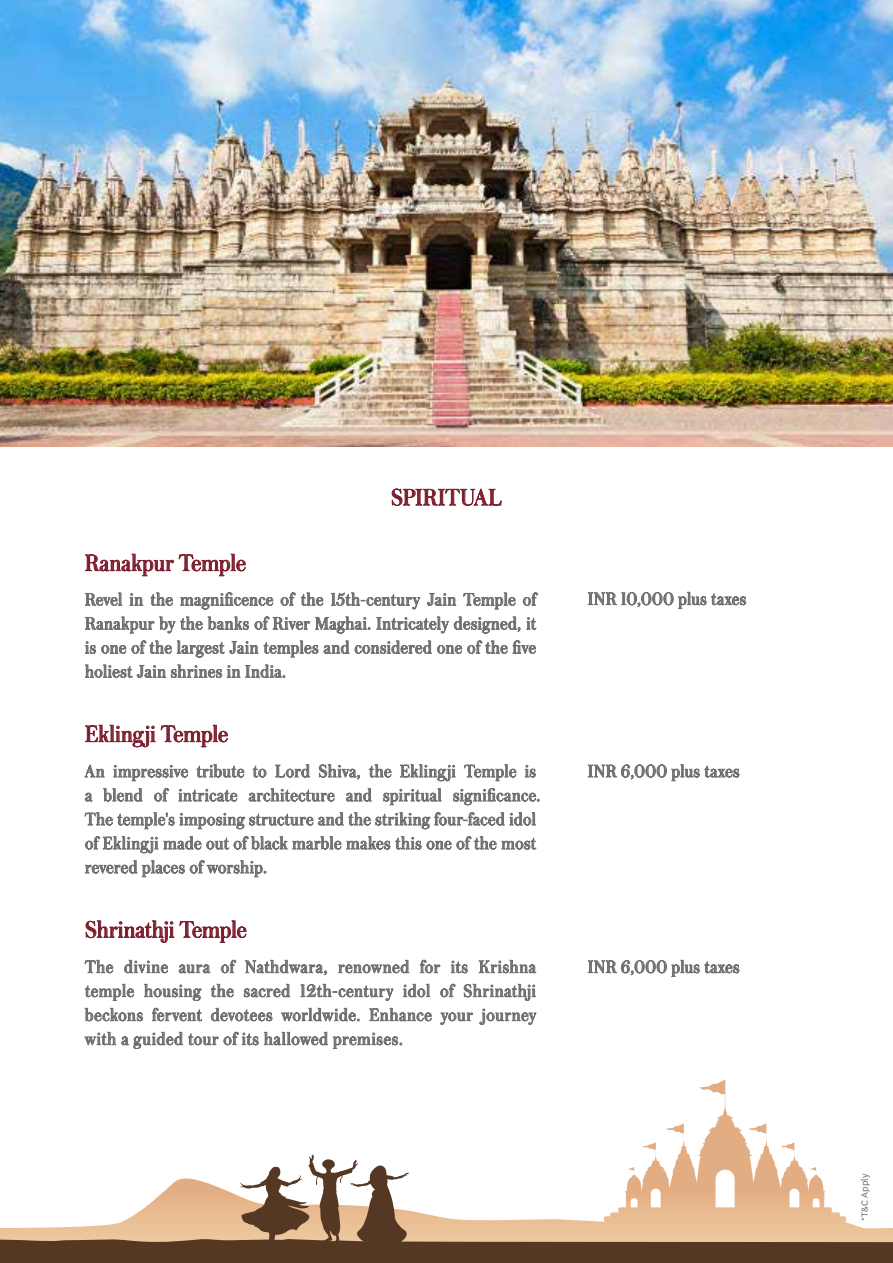
<style>
.page{position:relative;width:893px;height:1263px;background:#fff}
.page>*{position:absolute;margin:0;border:0;box-sizing:border-box;transform-origin:0 0}
.t1{font:24px "Austin Hairline";letter-spacing:.01em;color:#7c1e2e}
.t2{font:18px/24px "Austin Hairline";letter-spacing:.035em;color:#6d6e71;text-align:justify}
.t3{font:10.5px "National";letter-spacing:.015em;color:#6d6e71}
</style>
<div class="page">
<svg style="left:642px;top:1080px;width:83px;height:74px"></svg>
<svg style="left:0;top:1154px;width:893px;height:109px"></svg>
<img style="left:0;top:0;width:893px;height:446px">
<svg style="left:392px;top:489px;width:109px;height:17px"></svg>
<svg style="left:85px;top:554px;width:161px;height:22px"></svg>
<svg style="left:85px;top:593px;width:37px;height:13px"></svg>
<svg style="left:130px;top:593px;width:13px;height:12px"></svg>
<svg style="left:151px;top:593px;width:22px;height:13px"></svg>
<svg style="left:180px;top:593px;width:93px;height:16px"></svg>
<svg style="left:281px;top:593px;width:14px;height:13px"></svg>
<svg style="left:301px;top:593px;width:22px;height:13px"></svg>
<svg style="left:331px;top:592px;width:89px;height:17px"></svg>
<svg style="left:427px;top:593px;width:29px;height:13px"></svg>
<svg style="left:463px;top:593px;width:52px;height:16px"></svg>
<svg style="left:523px;top:593px;width:15px;height:13px"></svg>
<svg style="left:85px;top:617px;width:117px;height:16px"></svg>
<svg style="left:208px;top:617px;width:41px;height:13px"></svg>
<svg style="left:255px;top:617px;width:115px;height:16px"></svg>
<svg style="left:377px;top:617px;width:143px;height:16px"></svg>
<svg style="left:527px;top:617px;width:9px;height:13px"></svg>
<svg style="left:85px;top:641px;width:41px;height:13px"></svg>
<svg style="left:132px;top:641px;width:92px;height:16px"></svg>
<svg style="left:230px;top:641px;width:28px;height:13px"></svg>
<svg style="left:264px;top:641px;width:54px;height:16px"></svg>
<svg style="left:324px;top:641px;width:25px;height:13px"></svg>
<svg style="left:355px;top:641px;width:152px;height:13px"></svg>
<svg style="left:513px;top:641px;width:23px;height:13px"></svg>
<svg style="left:85px;top:665px;width:200px;height:13px"></svg>
<svg style="left:588px;top:592px;width:158px;height:17px"></svg>
<svg style="left:85px;top:725px;width:70px;height:22px"></svg>
<svg style="left:161px;top:725px;width:67px;height:22px"></svg>
<svg style="left:85px;top:764px;width:454px;height:41px"></svg>
<svg style="left:85px;top:812px;width:89px;height:17px"></svg>
<svg style="left:180px;top:812px;width:190px;height:17px"></svg>
<svg style="left:376px;top:812px;width:160px;height:17px"></svg>
<svg style="left:85px;top:836px;width:73px;height:17px"></svg>
<svg style="left:164px;top:836px;width:257px;height:13px"></svg>
<svg style="left:427px;top:841px;width:24px;height:8px"></svg>
<svg style="left:457px;top:836px;width:39px;height:13px"></svg>
<svg style="left:502px;top:837px;width:34px;height:12px"></svg>
<svg style="left:85px;top:860px;width:181px;height:17px"></svg>
<svg style="left:588px;top:764px;width:151px;height:17px"></svg>
<svg style="left:86px;top:921px;width:88px;height:22px"></svg>
<svg style="left:180px;top:921px;width:66px;height:22px"></svg>
<svg style="left:85px;top:960px;width:28px;height:13px"></svg>
<svg style="left:124px;top:960px;width:44px;height:13px"></svg>
<svg style="left:179px;top:965px;width:31px;height:8px"></svg>
<svg style="left:221px;top:960px;width:15px;height:13px"></svg>
<svg style="left:245px;top:960px;width:82px;height:15px"></svg>
<svg style="left:338px;top:960px;width:71px;height:13px"></svg>
<svg style="left:420px;top:960px;width:20px;height:13px"></svg>
<svg style="left:451px;top:961px;width:17px;height:12px"></svg>
<svg style="left:479px;top:960px;width:57px;height:13px"></svg>
<svg style="left:85px;top:984px;width:49px;height:17px"></svg>
<svg style="left:144px;top:984px;width:57px;height:17px"></svg>
<svg style="left:211px;top:984px;width:22px;height:13px"></svg>
<svg style="left:244px;top:984px;width:46px;height:13px"></svg>
<svg style="left:301px;top:984px;width:92px;height:17px"></svg>
<svg style="left:403px;top:984px;width:27px;height:13px"></svg>
<svg style="left:85px;top:1008px;width:58px;height:13px"></svg>
<svg style="left:152px;top:1008px;width:50px;height:13px"></svg>
<svg style="left:211px;top:1008px;width:61px;height:13px"></svg>
<svg style="left:281px;top:1008px;width:78px;height:13px"></svg>
<svg style="left:370px;top:1008px;width:61px;height:13px"></svg>
<svg style="left:440px;top:983px;width:96px;height:42px"></svg>
<svg style="left:85px;top:1032px;width:31px;height:13px"></svg>
<svg style="left:122px;top:1032px;width:96px;height:17px"></svg>
<svg style="left:224px;top:1032px;width:34px;height:13px"></svg>
<svg style="left:264px;top:1032px;width:138px;height:17px"></svg>
<svg style="left:588px;top:960px;width:151px;height:17px"></svg>
<h1 class="t1" style="left:391px;top:481px;width:112px">SPIRITUAL</h1>
<h1 class="t1" style="left:85px;top:547px;width:162px">Ranakpur Temple</h1>
<p class="t2" style="left:85px;top:587px;width:452px">Revel in the magnificence of the 15th-century Jain Temple of Ranakpur by the banks of River Maghai. Intricately designed, it is one of the largest Jain temples and considered one of the five holiest Jain shrines in India.</p>
<p class="t2" style="left:588px;top:586px;width:160px">INR 10,000 plus taxes</p>
<h1 class="t1" style="left:85px;top:718px;width:144px">Eklingji Temple</h1>
<p class="t2" style="left:85px;top:759px;width:456px;text-align:left">An impressive tribute to Lord Shiva, the Eklingji Temple is a blend of intricate architecture and spiritual significance.<br>The temple's imposing structure and the striking four-faced idol of Eklingji made out of black marble makes this one of the most revered places of worship.</p>
<p class="t2" style="left:588px;top:759px;width:153px">INR 6,000 plus taxes</p>
<h1 class="t1" style="left:85px;top:913px;width:163px">Shrinathji Temple</h1>
<p class="t2" style="left:85px;top:954px;width:452px">The divine aura of Nathdwara, renowned for its Krishna temple housing the sacred 12th-century idol of Shrinathji beckons fervent devotees worldwide. Enhance your journey with a guided tour of its hallowed premises.</p>
<p class="t2" style="left:588px;top:954px;width:153px">INR 6,000 plus taxes</p>
<p class="t3" style="left:858px;top:1221px;width:49px;rotate:-90deg">*T&amp;C Apply</p>
</div>
